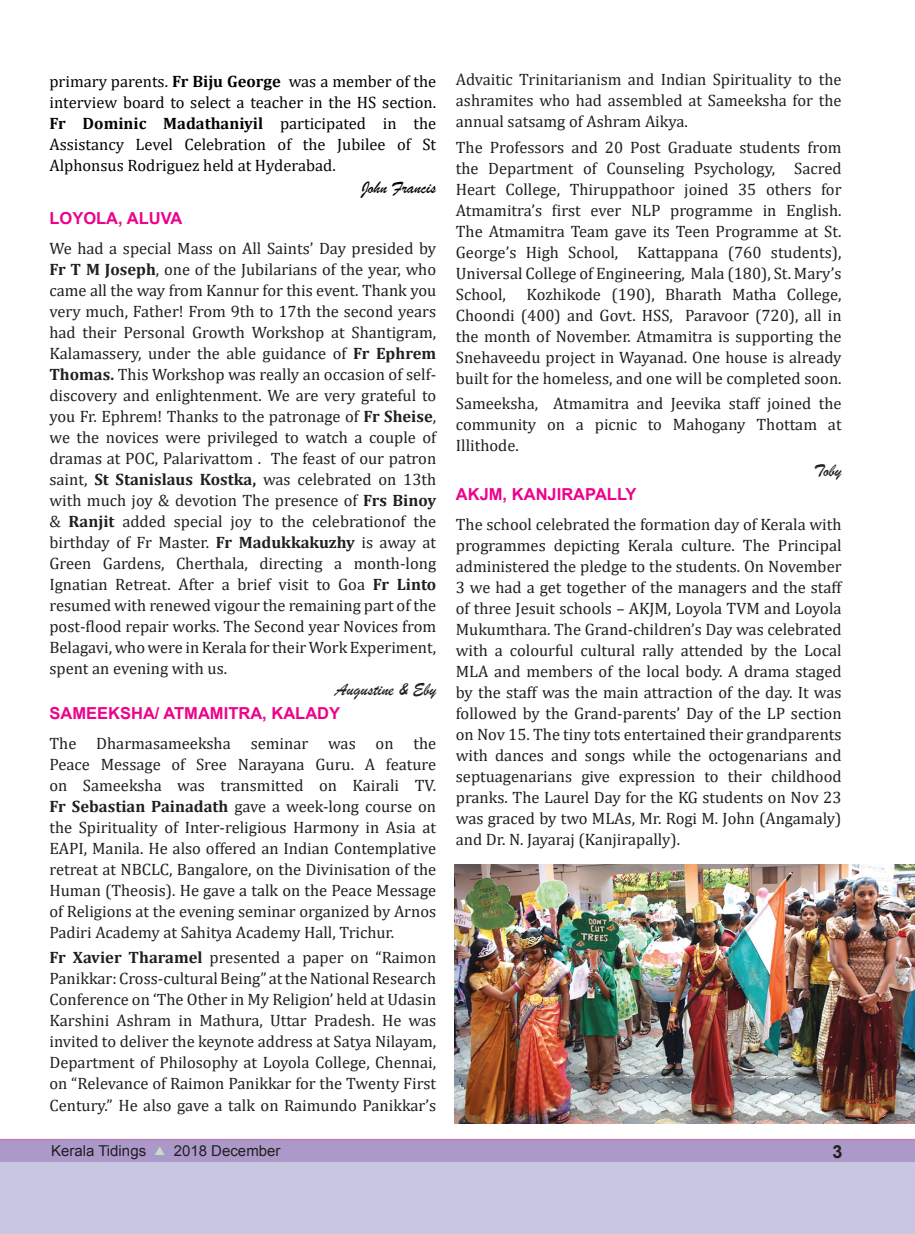
<style>
.page{position:relative;width:915px;height:1234px;background:#fff}
.page>*{position:absolute;margin:0;border:0;box-sizing:border-box;transform-origin:0 0}
.t1{font:18px "Brush Script";color:#231f20}
.t2{font:18px "Brush Script";color:#040503}
.t3{font:700 18px "Arial";color:#231f20}
.t4{font:16.5px/21px "Cambria";color:#231f20;text-align:justify}
.t5{font:16.5px/21px "Cambria";color:#040503;text-align:justify}
.t6{font:700 16.5px "Arial";color:#ed028c}
.t7{font:15px "Arial";color:#231f20}
.s1{font-weight:700}
.s2{font-family:"Dixieland";font-size:12px;color:#c5decc}
</style>
<div class="page">
<div style="left:0;top:1144px;width:914px;height:89px;background:#c7c7e1"></div>
<hr style="left:0;top:1144px;width:1px;height:89px;background:#46449c">
<img style="left:454px;top:864px;width:460px;height:259px">
<div style="left:0;top:1138px;width:914px;height:23px;background:#ac99c9"></div>
<hr style="left:0;top:1138px;width:914px;height:2px;background:#c37eb5">
<p class="t5" style="left:49px;top:71px;width:388px">primary parents. <span class="s1">Fr Biju George</span> was a member of the interview board to select a teacher in the HS section.<br><span class="s1">Fr Dominic Madathaniyil</span> participated in the Assistancy Level Celebration of the Jubilee of St Alphonsus Rodriguez held at Hyderabad.</p>
<p class="t2" style="left:361px;top:176px;width:76px">John Francis</p>
<p class="t6" style="left:49px;top:207px;width:134px">LOYOLA, ALUVA</p>
<p class="t4" style="left:49px;top:238px;width:388px">We had a special Mass on All Saints’ Day presided by <span class="s1">Fr T M Joseph</span>, one of the Jubilarians of the year, who came all the way from Kannur for this event. Thank you very much, Father! From 9th to 17th the second years had their Personal Growth Workshop at Shantigram, Kalamassery, under the able guidance of <span class="s1">Fr Ephrem Thomas.</span> This Workshop was really an occasion of self&shy;discovery and enlightenment. We are very grateful to you Fr. Ephrem! Thanks to the patronage of <span class="s1">Fr Sheise</span>, we the novices were privileged to watch a couple of dramas at POC, Palarivattom . The feast of our patron saint, <span class="s1">St Stanislaus Kostka,</span> was celebrated on 13th with much joy &amp; devotion The presence of <span class="s1">Frs Binoy </span>&amp; <span class="s1">Ranjit</span> added special joy to the celebrationof the birthday of Fr Master. <span class="s1">Fr Madukkakuzhy</span> is away at Green Gardens, Cherthala, directing a month-long Ignatian Retreat. After a brief visit to Goa <span class="s1">Fr Linto </span>resumed with renewed vigour the remaining part of the post-flood repair works. The Second year Novices from Belagavi, who were in Kerala for their Work Experiment, spent an evening with us.</p>
<p class="t1" style="left:335px;top:678px;width:102px">Augustine &amp; Eby</p>
<p class="t6" style="left:49px;top:701px;width:292px">SAMEEKSHA/ ATMAMITRA, KALADY</p>
<p class="t4" style="left:49px;top:732px;width:388px">The Dharmasameeksha seminar was on the Peace Message of Sree Narayana Guru. A feature on Sameeksha was transmitted on Kairali TV.<br><span class="s1">Fr Sebastian Painadath</span> gave a week-long course on the Spirituality of Inter-religious Harmony in Asia at EAPI, Manila. He also offered an Indian Contemplative retreat at NBCLC, Bangalore, on the Divinisation of the Human (Theosis). He gave a talk on the Peace Message of Religions at the evening seminar organized by Arnos Padiri Academy at Sahitya Academy Hall, Trichur.</p>
<p class="t4" style="left:49px;top:946px;width:388px"><span class="s1">Fr Xavier Tharamel</span> presented a paper on “Raimon Panikkar: Cross-cultural Being” at the National Research Conference on ‘The Other in My Religion’ held at Udasin Karshini Ashram in Mathura, Uttar Pradesh. He was invited to deliver the keynote address at Satya Nilayam, Department of Philosophy at Loyola College, Chennai, on “Relevance of Raimon Panikkar for the Twenty First Century.” He also gave a talk on Raimundo Panikkar’s</p>
<p class="t4" style="left:455px;top:69px;width:387px">Advaitic Trinitarianism and Indian Spirituality to the ashramites who had assembled at Sameeksha for the annual satsamg of Ashram Aikya.</p>
<p class="t4" style="left:455px;top:136px;width:387px">The Professors and 20 Post Graduate students from the Department of Counseling Psychology, Sacred Heart College, Thiruppathoor joined 35 others for Atmamitra’s first ever NLP programme in English.<br>The Atmamitra Team gave its Teen Programme at St.<br>George’s High School, Kattappana (760 students), Universal College of Engineering, Mala (180), St. Mary’s School,</p>
<p class="t4" style="left:455px;top:283px;width:387px;text-indent:71px">Kozhikode (190), Bharath Matha College, Choondi (400) and Govt. HSS, Paravoor (720), all in the month of November. Atmamitra is supporting the Snehaveedu project in Wayanad. One house is already built for the homeless, and one will be completed soon.</p>
<p class="t4" style="left:455px;top:393px;width:387px">Sameeksha, Atmamitra and Jeevika staff joined the community on a picnic to Mahogany Thottam at Illithode.</p>
<p class="t1" style="left:813px;top:459px;width:29px">Toby</p>
<p class="t6" style="left:455px;top:483px;width:182px">AKJM, KANJIRAPALLY</p>
<p class="t4" style="left:455px;top:513px;width:387px">The school celebrated the formation day of Kerala with programmes depicting Kerala culture. The Principal administered the pledge to the students. On November 3 we had a get together of the managers and the staff of three Jesuit schools – AKJM, Loyola TVM and Loyola Mukumthara. The Grand-children’s Day was celebrated with a colourful cultural rally attended by the Local MLA and members of the local body. A drama staged by the staff was the main attraction of the day. It was followed by the Grand-parents’ Day of the LP section on Nov 15. The tiny tots entertained their grandparents with dances and songs while the octogenarians and septuagenarians give expression to their childhood pranks. The Laurel Day for the KG students on Nov 23 was graced by two MLAs, Mr. Rogi M. John (Angamaly) and Dr. N. Jayaraj (Kanjirapally).</p>
<p class="t7" style="left:51px;top:1140px;width:231px">Kerala Tidings <span class="s2">s</span> 2018 December</p>
<p class="t3" style="left:832px;top:1139px;width:12px">3</p>
</div>
